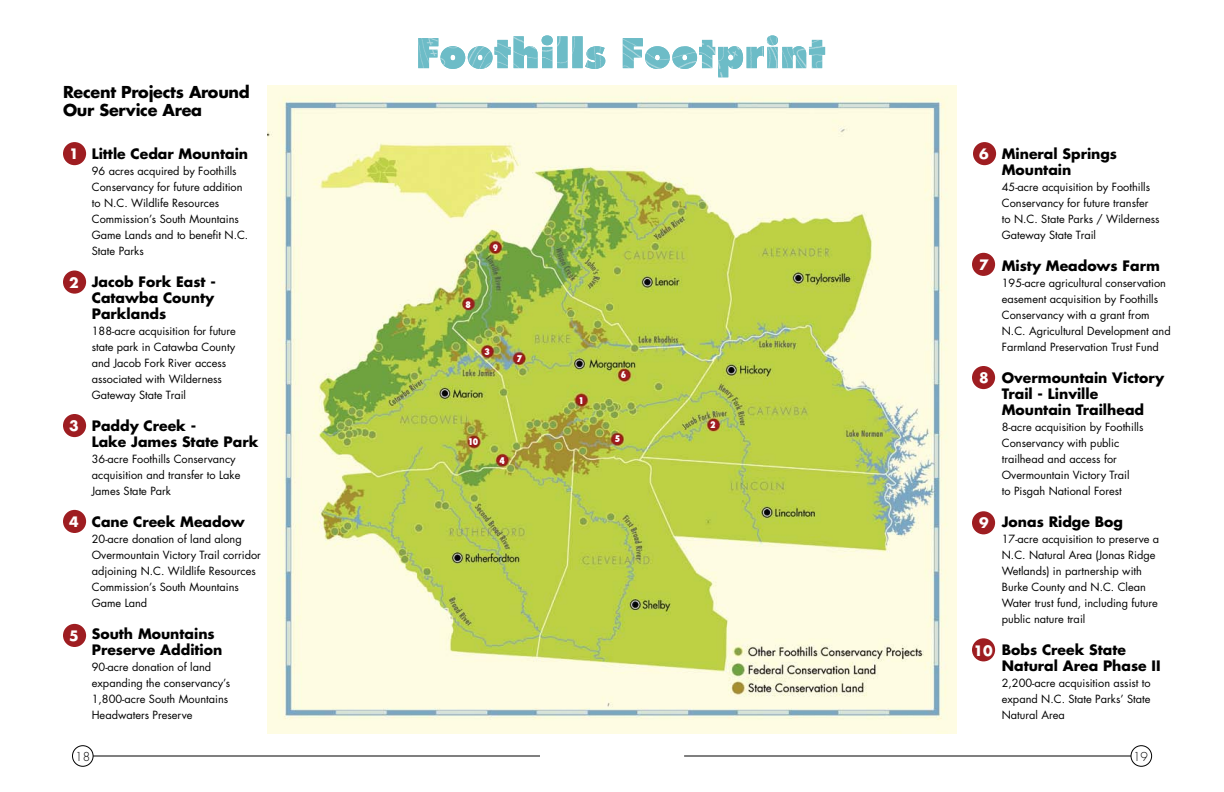
<style>
.page{position:relative;width:1224px;height:792px;background:#fff}
.page>*{position:absolute;margin:0;border:0;box-sizing:border-box;transform-origin:0 0}
.t1{font:700 16px/18px "Futura";letter-spacing:-.015em;color:#000}
.t2{font:700 14px/16px "Futura";color:#000}
.t3{font:700 14px "Futura";color:#fff}
.t4{font:300 12px "Futura";color:#000}
.t5{font:11px/16px "Futura";color:#000}
.t6{font:800 condensed 9px "Futura";color:#fff}
</style>
<div class="page">
<img style="left:268px;top:86px;width:688px;height:648px">
<div style="left:63px;top:142px;width:23px;height:23px;background:#9e1d21;border-radius:50%"></div>
<div style="left:973px;top:142px;width:23px;height:23px;background:#9e1d21;border-radius:50%"></div>
<div style="left:972px;top:253px;width:23px;height:23px;background:#9e1d21;border-radius:50%"></div>
<div style="left:972px;top:366px;width:23px;height:23px;background:#9e1d21;border-radius:50%"></div>
<div style="left:972px;top:511px;width:23px;height:23px;background:#9e1d21;border-radius:50%"></div>
<div style="left:972px;top:638px;width:23px;height:23px;background:#9e1d21;border-radius:50%"></div>
<div style="left:63px;top:271px;width:23px;height:23px;background:#9e1d21;border-radius:50%"></div>
<div style="left:63px;top:414px;width:23px;height:23px;background:#9e1d21;border-radius:50%"></div>
<div style="left:63px;top:510px;width:23px;height:23px;background:#9e1d21;border-radius:50%"></div>
<div style="left:63px;top:624px;width:23px;height:23px;background:#9e1d21;border-radius:50%"></div>
<img style="left:418px;top:35px;width:407px;height:42px">
<hr style="left:93px;top:756px;width:447px;height:1px;background:#000">
<div style="left:72px;top:745px;width:21px;height:22px;border:1px solid #000;border-radius:50%"></div>
<hr style="left:684px;top:756px;width:447px;height:1px;background:#000">
<div style="left:1131px;top:745px;width:21px;height:22px;border:1px solid #000;border-radius:50%"></div>
<h1 class="t1" style="left:63px;top:83px;width:188px">Recent Projects Around<br>Our Service Area</h1>
<p class="t2" style="left:92px;top:145px;width:158px">Little Cedar Mountain</p>
<p class="t5" style="left:92px;top:163px;width:158px">96 acres acquired by Foothills<br>Conservancy for future addition to N.C. Wildlife Resources<br>Commission’s South Mountains<br>Game Lands and to benefit N.C.<br>State Parks</p>
<p class="t2" style="left:92px;top:273px;width:126px">Jacob Fork East -<br>Catawba County<br>Parklands</p>
<p class="t5" style="left:92px;top:323px;width:146px">188-acre acquisition for future state park in Catawba County and Jacob Fork River access associated with Wilderness<br>Gateway State Trail</p>
<p class="t2" style="left:92px;top:417px;width:168px">Paddy Creek -<br>Lake James State Park</p>
<p class="t5" style="left:92px;top:451px;width:150px">36-acre Foothills Conservancy acquisition and transfer to Lake<br>James State Park</p>
<p class="t2" style="left:92px;top:513px;width:155px">Cane Creek Meadow</p>
<p class="t5" style="left:92px;top:531px;width:171px">20-acre donation of land along<br>Overmountain Victory Trail corridor adjoining N.C. Wildlife Resources<br>Commission’s South Mountains<br>Game Land</p>
<p class="t2" style="left:92px;top:625px;width:132px">South Mountains<br>Preserve Addition</p>
<p class="t5" style="left:92px;top:659px;width:140px">90-acre donation of land expanding the conservancy’s<br>1,800-acre South Mountains<br>Headwaters Preserve</p>
<p class="t3" style="left:69px;top:145px;width:11px">1</p>
<p class="t3" style="left:979px;top:145px;width:11px">6</p>
<p class="t6" style="left:493px;top:241px;width:7px">9</p>
<p class="t3" style="left:979px;top:255px;width:11px">7</p>
<p class="t3" style="left:69px;top:273px;width:11px">2</p>
<p class="t6" style="left:466px;top:298px;width:7px">8</p>
<p class="t6" style="left:485px;top:345px;width:7px">3</p>
<p class="t6" style="left:517px;top:353px;width:7px">7</p>
<p class="t6" style="left:621px;top:369px;width:7px">6</p>
<p class="t3" style="left:979px;top:368px;width:11px">8</p>
<p class="t6" style="left:578px;top:394px;width:7px">1</p>
<p class="t3" style="left:69px;top:417px;width:11px">3</p>
<p class="t6" style="left:710px;top:419px;width:7px">2</p>
<p class="t6" style="left:468px;top:436px;width:12px">10</p>
<p class="t6" style="left:615px;top:433px;width:7px">5</p>
<p class="t6" style="left:500px;top:454px;width:7px">4</p>
<p class="t3" style="left:69px;top:513px;width:11px">4</p>
<p class="t3" style="left:979px;top:514px;width:11px">9</p>
<p class="t3" style="left:69px;top:627px;width:11px">5</p>
<p class="t3" style="left:973px;top:641px;width:21px">10</p>
<p class="t2" style="left:1002px;top:145px;width:117px">Mineral Springs<br>Mountain</p>
<p class="t5" style="left:1002px;top:179px;width:159px">45-acre acquisition by Foothills<br>Conservancy for future transfer to N.C. State Parks / Wilderness<br>Gateway State Trail</p>
<p class="t2" style="left:1002px;top:257px;width:160px">Misty Meadows Farm</p>
<p class="t5" style="left:1002px;top:275px;width:170px">195-acre agricultural conservation easement acquisition by Foothills Conservancy with a grant from N.C. Agricultural Development and Farmland Preservation Trust Fund</p>
<p class="t2" style="left:1002px;top:369px;width:164px">Overmountain Victory<br>Trail - Linville<br>Mountain Trailhead</p>
<p class="t5" style="left:1002px;top:419px;width:143px">8-acre acquisition by Foothills<br>Conservancy with public trailhead and access for<br>Overmountain Victory Trail<br>to Pisgah National Forest</p>
<p class="t2" style="left:1002px;top:513px;width:123px">Jonas Ridge Bog</p>
<p class="t5" style="left:1002px;top:531px;width:159px">17-acre acquisition to preserve a<br>N.C. Natural Area (Jonas Ridge<br>Wetlands) in partnership with<br>Burke County and N.C. Clean<br>Water trust fund, including future public nature trail</p>
<p class="t2" style="left:1002px;top:641px;width:160px">Bobs Creek State<br>Natural Area Phase II</p>
<p class="t5" style="left:1002px;top:675px;width:151px;text-align:justify">2,200-acre acquisition assist to expand N.C. State Parks’ State Natural Area</p>
<p class="t4" style="left:75px;top:749px;width:16px">18</p>
<p class="t4" style="left:1133px;top:749px;width:16px">19</p>
</div>
